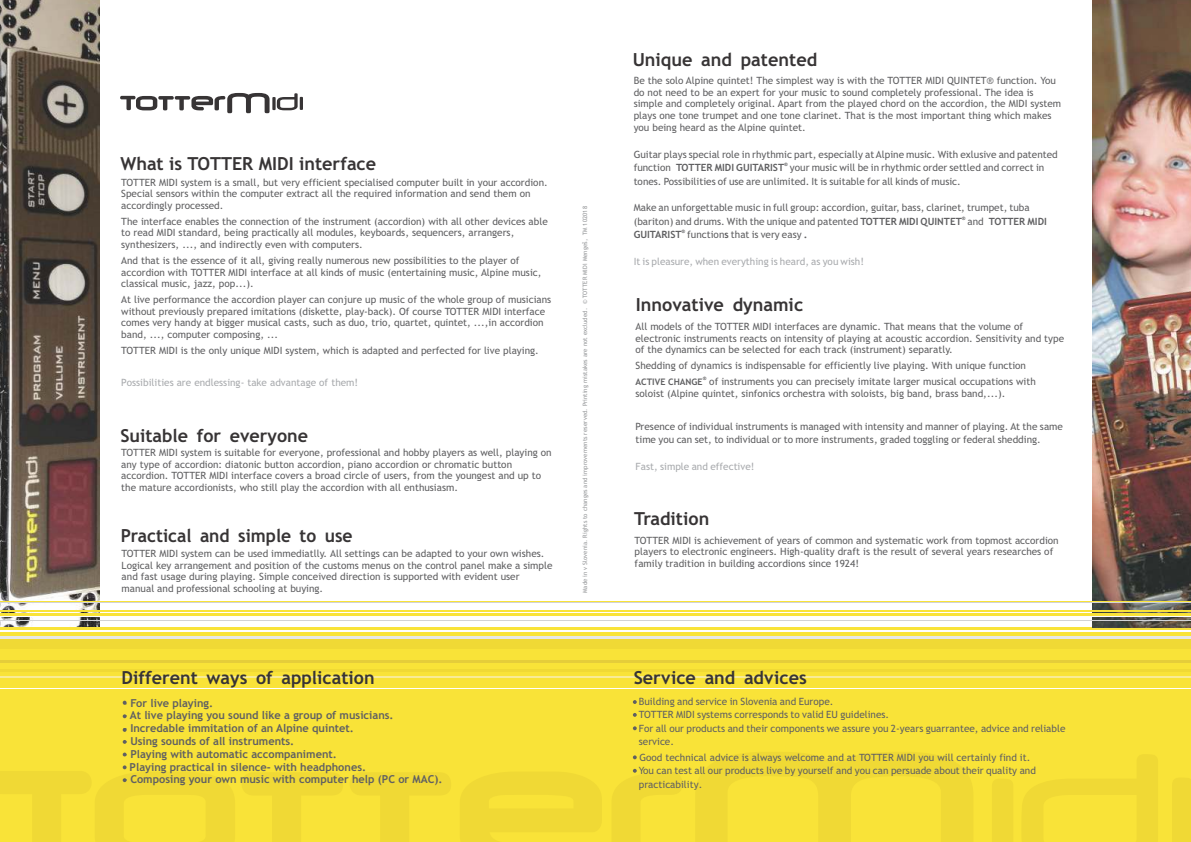
<style>
.page{position:relative;width:1191px;height:842px;background:#fff}
.page>*{position:absolute;margin:0;border:0;box-sizing:border-box;transform-origin:0 0}
.t1{font:700 18.1px "Trebuchet MS";color:#373435}
.t2{font:700 18px "Trebuchet MS";color:#373435}
.t3{font:700 17.9px "Trebuchet MS";color:#373435}
.t4{font:700 11px/12.8px "Trebuchet MS";color:#606062}
.t5{font:10px/11.6px "Trebuchet MS";color:#606062}
.t6{font:10px "Trebuchet MS";color:#a9abae}
.t7{font:6px "Trebuchet MS";color:#96989a}
.t8{font:700 5px "Trebuchet MS";color:#606062}
.s1{font-weight:700}
.s2{font-weight:700;font-size:9px}
</style>
<div class="page">
<img style="left:0;top:0;width:99px;height:628px">
<div style="left:0;top:628px;width:1191px;height:214px;background:#f9e338"></div>
<img style="left:1092px;top:0;width:99px;height:628px">
<hr style="left:0;top:616px;width:1191px;height:1px;background:#fefefe">
<hr style="left:0;top:631px;width:1191px;height:1px;background:#fefefe">
<hr style="left:0;top:614px;width:1191px;height:2px;background:#f9e338">
<hr style="left:0;top:602px;width:1191px;height:1px;background:#d2d3d5">
<hr style="left:0;top:611px;width:1191px;height:1px;background:#f9e338">
<hr style="left:0;top:620px;width:1191px;height:1px;background:#d2d3d5">
<hr style="left:0;top:601px;width:1191px;height:1px;background:#f9e338">
<hr style="left:0;top:636px;width:1191px;height:2px;background:#e6e7e8">
<hr style="left:0;top:660px;width:1191px;height:3px;background:#e5cd3a">
<div style="left:0;top:642px;width:1191px;height:7px;background:#f0d935"></div>
<hr style="left:0;top:639px;width:1191px;height:2px;background:#f0d935">
<hr style="left:0;top:688px;width:1191px;height:1px;background:#fefefe">
<hr style="left:0;top:669px;width:1191px;height:3px;background:#f0d935">
<hr style="left:0;top:676px;width:1191px;height:2px;background:#f8eb96">
<hr style="left:0;top:641px;width:1191px;height:1px;background:#f0d935">
<svg style="left:120px;top:93px;width:183px;height:20px"></svg>
<svg style="left:123px;top:701px;width:4px;height:3px"></svg>
<svg style="left:123px;top:714px;width:4px;height:4px"></svg>
<svg style="left:123px;top:728px;width:4px;height:4px"></svg>
<svg style="left:123px;top:740px;width:4px;height:4px"></svg>
<svg style="left:123px;top:752px;width:4px;height:4px"></svg>
<svg style="left:123px;top:765px;width:4px;height:4px"></svg>
<svg style="left:123px;top:778px;width:4px;height:4px"></svg>
<svg style="left:633px;top:700px;width:4px;height:4px"></svg>
<svg style="left:633px;top:713px;width:4px;height:4px"></svg>
<svg style="left:633px;top:726px;width:4px;height:4px"></svg>
<svg style="left:633px;top:755px;width:4px;height:4px"></svg>
<svg style="left:633px;top:769px;width:4px;height:4px"></svg>
<h2 class="t2" style="left:120px;top:157px;width:257px">What is TOTTER MIDI interface</h2>
<p class="t5" style="left:121px;top:177px;width:428px">TOTTER MIDI system is a small, but very efficient specialised computer built in your accordion.<br>Special sensors within the computer extract all the required information and send them on accordingly processed.</p>
<p class="t5" style="left:121px;top:216px;width:428px">The interface enables the connection of the instrument (accordion) with all other devices able to read MIDI standard, being practically all modules, keyboards, sequencers, arrangers, synthesizers, ..., and indirectly even with computers.</p>
<p class="t5" style="left:121px;top:256px;width:422px">And that is the essence of it all, giving really numerous new possibilities to the player of accordion with TOTTER MIDI interface at all kinds of music (entertaining music, Alpine music, classical music, jazz, pop...).</p>
<p class="t5" style="left:121px;top:295px;width:431px">At live performance the accordion player can conjure up music of the whole group of musicians without previously prepared imitations (diskette, play-back). Of course TOTTER MIDI interface comes very handy at bigger musical casts, such as duo, trio, quartet, quintet, ...,in accordion band, ..., computer composing, ...</p>
<p class="t5" style="left:121px;top:346px;width:419px">TOTTER MIDI is the only unique MIDI system, which is adapted and perfected for live playing.</p>
<p class="t6" style="left:121px;top:379px;width:238px">Possibilities are endlessing- take advantage of them!</p>
<h3 class="t3" style="left:120px;top:429px;width:189px">Suitable for everyone</h3>
<p class="t5" style="left:121px;top:448px;width:432px">TOTTER MIDI system is suitable for everyone, professional and hobby players as well, playing on any type of accordion: diatonic button accordion, piano accordion or chromatic button accordion. TOTTER MIDI interface covers a broad circle of users, from the youngest and up to the mature accordionists, who still play the accordion with all enthusiasm.</p>
<h2 class="t2" style="left:121px;top:528px;width:233px">Practical and simple to use</h2>
<p class="t5" style="left:122px;top:549px;width:432px">TOTTER MIDI system can be used immediatlly. All settings can be adapted to your own wishes.<br>Logical key arrangement and position of the customs menus on the control panel make a simple and fast usage during playing. Simple conceived direction is supported with evident user manual and professional schooling at buying.</p>
<p class="t7" style="left:583px;top:593px;width:388px;rotate:-90deg">Made in v Slovenia. Rights to changes and improvements reserved. Printing mistakes are not excluded. © TOTTER MIDI Mengeš, TM 102018</p>
<h3 class="t3" style="left:122px;top:671px;width:254px">Different ways of application</h3>
<p class="t4" style="left:123px;top:697px;width:92px">- For live playing.</p>
<p class="t4" style="left:123px;top:710px;width:272px">- At live playing you sound like a group of musicians.</p>
<p class="t4" style="left:123px;top:723px;width:232px">- Incredable immitation of an Alpine quintet.</p>
<p class="t4" style="left:123px;top:736px;width:173px">- Using sounds of all instruments.</p>
<p class="t4" style="left:130px;top:748px;width:238px;text-indent:-7px">- Playing with automatic accompaniment.<br>Playing practical in silence- with headphones.</p>
<p class="t4" style="left:123px;top:774px;width:321px">- Composing your own music with computer help (PC or MAC).</p>
<h1 class="t1" style="left:632px;top:53px;width:186px">Unique and patented</h1>
<p class="t5" style="left:633px;top:76px;width:429px">Be the solo Alpine quintet! The simplest way is with the TOTTER MIDI QUINTET® function. You do not need to be an expert for your music to sound completely professional. The idea is simple and completely original. Apart from the played chord on the accordion, the MIDI system plays one tone trumpet and one tone clarinet. That is the most important thing which makes you being heard as the Alpine quintet.</p>
<p class="t5" style="left:633px;top:150px;width:426px">Guitar plays special role in rhythmic part, especially at Alpine music. With exlusive and patented</p>
<p class="t8" style="left:784px;top:163px;width:5px">®</p>
<p class="t5" style="left:633px;top:162px;width:412px;line-height:13.4px">function <span class="s1">TOTTER MIDI GUITARIST</span> your music will be in rhythmic order settled and correct in tones. Possibilities of use are unlimited. It is suitable for all kinds of music.</p>
<p class="t5" style="left:633px;top:203px;width:397px">Make an unforgettable music in full group: accordion, guitar, bass, clarinet, trumpet, tuba</p>
<p class="t8" style="left:962px;top:216px;width:5px">®</p>
<p class="t5" style="left:633px;top:216px;width:415px">(bariton) and drums. With the unique and patented <span class="s1">TOTTER MIDI QUINTET</span> and <span class="s1">TOTTER MIDI</span></p>
<p class="t8" style="left:681px;top:229px;width:5px">®</p>
<p class="t5" style="left:633px;top:230px;width:175px"><span class="s1">GUITARIST</span> function<span class="s1">s</span> that is very easy <span class="s1">.</span></p>
<p class="t6" style="left:633px;top:257px;width:232px">It is pleasure, when everything is heard, as you wish!</p>
<h1 class="t1" style="left:636px;top:298px;width:169px">Innovative dynamic</h1>
<p class="t5" style="left:635px;top:322px;width:430px">All models of the TOTTER MIDI interfaces are dynamic. That means that the volume of electronic instruments reacts on intensity of playing at acoustic accordion. Sensitivity and type of the dynamics can be selected for each track (instrument) separatly.</p>
<p class="t5" style="left:635px;top:361px;width:392px">Shedding of dynamics is indispensable for efficiently live playing. With unique function</p>
<p class="t8" style="left:702px;top:377px;width:5px">®</p>
<p class="t5" style="left:635px;top:377px;width:402px"><span class="s2">ACTIVE CHANGE</span> of instruments you can precisely imitate larger musical occupations with soloist (Alpine quintet, sinfonics orchestra with soloists, big band, brass band,...).</p>
<p class="t5" style="left:635px;top:420px;width:429px;line-height:13.4px">Presence of individual instruments is managed with intensity and manner of playing. At the same time you can set, to individual or to more instruments, graded toggling or federal shedding.</p>
<p class="t6" style="left:635px;top:462px;width:120px">Fast, simple and effective!</p>
<h2 class="t2" style="left:634px;top:512px;width:76px">Tradition</h2>
<p class="t5" style="left:634px;top:535px;width:425px">TOTTER MIDI is achievement of years of common and systematic work from topmost accordion players to electronic engineers. High-quality draft is the result of several years researches of family tradition in building accordions since 1924!</p>
<h2 class="t2" style="left:634px;top:671px;width:175px">Service and advices</h2>
<p class="t5" style="left:639px;top:695px;width:428px;line-height:13.4px">Building and service in Slovenia and Europe.<br>TOTTER MIDI systems corresponds to valid EU guidelines.<br>For all our products and their components we assure you 2-years guarrantee, advice and reliable service.</p>
<p class="t5" style="left:638px;top:752px;width:399px;line-height:13.4px">Good technical advice is always welcome and at TOTTER MIDI you will certainly find it.<br>You can test all our products live by yourself and you can persuade about their quality and practicability.</p>
</div>
